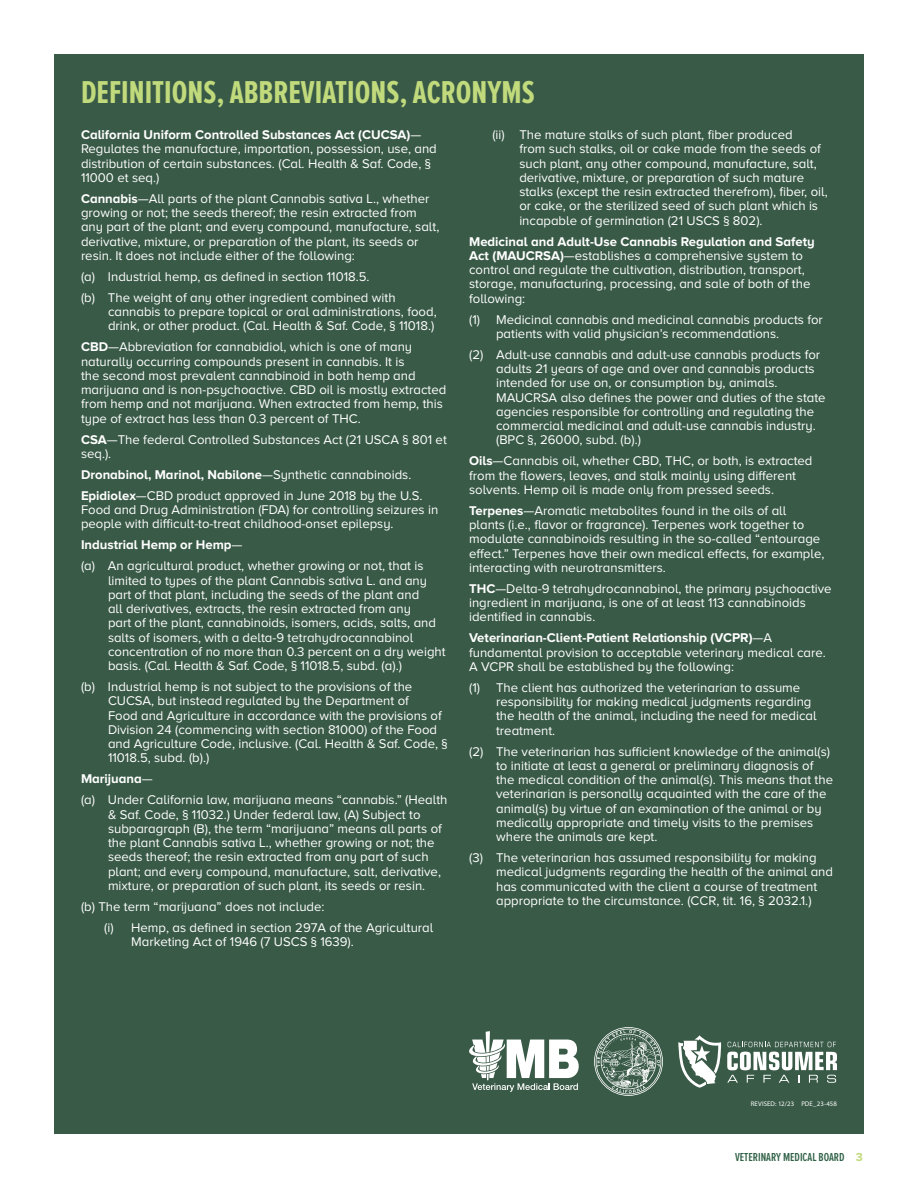
<style>
.page{position:relative;width:918px;height:1188px;background:#fff}
.page>*{position:absolute;margin:0;border:0;box-sizing:border-box;transform-origin:0 0}
.t1{font:700 32.85px "Proxima Nova A Ex Cn";color:#c1da7c}
.t2{font:13.2px/14.2px "Proxima Nova A";color:#fff}
.t3{font:700 13.2px "Proxima Nova A";color:#fff}
.t4{font:600 12px "Proxima Nova A Ex Cn";color:#306247}
.t5{font:700 12px "Proxima Nova A";color:#c1da7c}
.t6{font:6.75px "Myriad Pro";letter-spacing:.015em;color:#fff}
.s1{font-weight:700}
.s2{font-weight:400}
</style>
<div class="page">
<div style="left:54px;top:54px;width:810px;height:1080px;background:#395a47"></div>
<svg style="left:469px;top:1031px;width:110px;height:61px"></svg>
<svg style="left:594px;top:1027px;width:69px;height:69px"></svg>
<svg style="left:678px;top:1035px;width:43px;height:53px"></svg>
<svg style="left:727px;top:1042px;width:110px;height:41px"></svg>
<p class="t1" style="left:81px;top:74px;width:455px">DEFINITIONS, ABBREVIATIONS, ACRONYMS</p>
<p class="t2" style="left:81px;top:127px;width:357px"><span class="s1">California Uniform Controlled Substances Act (CUCSA)</span>— Regulates the manufacture, importation, possession, use, and distribution of certain substances. (Cal. Health &amp; Saf. Code, § 11000 et seq.)</p>
<p class="t2" style="left:81px;top:191px;width:360px"><span class="s1">Cannabis</span>—All parts of the plant Cannabis sativa L., whether growing or not; the seeds thereof; the resin extracted from any part of the plant; and every compound, manufacture, salt, derivative, mixture, or preparation of the plant, its seeds or resin. It does not include either of the following:</p>
<p class="t2" style="left:81px;top:269px;width:290px">(a) Industrial hemp, as defined in section 11018.5.</p>
<p class="t2" style="left:108px;top:290px;width:330px;text-indent:-27px">(b) The weight of any other ingredient combined with cannabis to prepare topical or oral administrations, food, drink, or other product. (Cal. Health &amp; Saf. Code, § 11018.)</p>
<p class="t2" style="left:81px;top:340px;width:367px"><span class="s1">CBD</span>—Abbreviation for cannabidiol, which is one of many naturally occurring compounds present in cannabis. It is<br>the second most prevalent cannabinoid in both hemp and marijuana and is non-psychoactive. CBD oil is mostly extracted from hemp and not marijuana. When extracted from hemp, this type of extract has less than 0.3 percent of THC.</p>
<p class="t2" style="left:81px;top:432px;width:367px"><span class="s1">CSA</span>—The federal Controlled Substances Act (21 USCA § 801 et seq.).</p>
<p class="t3" style="left:81px;top:467px;width:332px">Dronabinol, Marinol, Nabilone<span class="s2">—Synthetic cannabinoids.</span></p>
<p class="t2" style="left:81px;top:488px;width:359px"><span class="s1">Epidiolex</span>—CBD product approved in June 2018 by the U.S.<br>Food and Drug Administration (FDA) for controlling seizures in people with difficult-to-treat childhood-onset epilepsy.</p>
<p class="t3" style="left:81px;top:537px;width:163px">Industrial Hemp or Hemp<span class="s2">—</span></p>
<p class="t2" style="left:108px;top:559px;width:339px;text-indent:-27px">(a) An agricultural product, whether growing or not, that is limited to types of the plant Cannabis sativa L. and any part of that plant, including the seeds of the plant and<br>all derivatives, extracts, the resin extracted from any<br>part of the plant, cannabinoids, isomers, acids, salts, and salts of isomers, with a delta-9 tetrahydrocannabinol concentration of no more than 0.3 percent on a dry weight basis. (Cal. Health &amp; Saf. Code, § 11018.5, subd. (a).)</p>
<p class="t2" style="left:108px;top:679px;width:341px;text-indent:-27px">(b) Industrial hemp is not subject to the provisions of the CUCSA, but instead regulated by the Department of<br>Food and Agriculture in accordance with the provisions of Division 24 (commencing with section 81000) of the Food and Agriculture Code, inclusive. (Cal. Health &amp; Saf. Code, § 11018.5, subd. (b).)</p>
<p class="t3" style="left:81px;top:771px;width:73px">Marijuana<span class="s2">—</span></p>
<p class="t2" style="left:108px;top:793px;width:341px;text-indent:-27px">(a) Under California law, marijuana means “cannabis.” (Health &amp; Saf. Code, § 11032.) Under federal law, (A) Subject to subparagraph (B), the term “marijuana” means all parts of the plant Cannabis sativa L., whether growing or not; the seeds thereof; the resin extracted from any part of such plant; and every compound, manufacture, salt, derivative, mixture, or preparation of such plant, its seeds or resin.</p>
<p class="t2" style="left:81px;top:899px;width:245px">(b) The term “marijuana” does not include:</p>
<p class="t2" style="left:131px;top:920px;width:304px;text-indent:-27px">(i) Hemp, as defined in section 297A of the Agricultural<br>Marketing Act of 1946 (7 USCS § 1639).</p>
<p class="t2" style="left:519px;top:127px;width:310px;text-indent:-27px">(ii) The mature stalks of such plant, fiber produced<br>from such stalks, oil or cake made from the seeds of such plant, any other compound, manufacture, salt, derivative, mixture, or preparation of such mature stalks (except the resin extracted therefrom), fiber, oil, or cake, or the sterilized seed of such plant which is incapable of germination (21 USCS § 802).</p>
<p class="t2" style="left:469px;top:234px;width:347px"><span class="s1">Medicinal and Adult-Use Cannabis Regulation and Safety Act (MAUCRSA)</span>—establishes a comprehensive system to control and regulate the cultivation, distribution, transport, storage, manufacturing, processing, and sale of both of the following:</p>
<p class="t2" style="left:496px;top:312px;width:328px;text-indent:-27px">(1) Medicinal cannabis and medicinal cannabis products for patients with valid physician’s recommendations.</p>
<p class="t2" style="left:496px;top:347px;width:331px;text-indent:-27px">(2) Adult-use cannabis and adult-use cannabis products for adults 21 years of age and over and cannabis products intended for use on, or consumption by, animals.<br>MAUCRSA also defines the power and duties of the state agencies responsible for controlling and regulating the commercial medicinal and adult-use cannabis industry. (BPC §, 26000, subd. (b).)</p>
<p class="t2" style="left:469px;top:454px;width:345px"><span class="s1">Oils</span>—Cannabis oil, whether CBD, THC, or both, is extracted from the flowers, leaves, and stalk mainly using different solvents. Hemp oil is made only from pressed seeds.</p>
<p class="t2" style="left:469px;top:503px;width:357px"><span class="s1">Terpenes</span>—Aromatic metabolites found in the oils of all plants (i.e., flavor or fragrance). Terpenes work together to modulate cannabinoids resulting in the so-called “entourage effect.” Terpenes have their own medical effects, for example, interacting with neurotransmitters.</p>
<p class="t2" style="left:469px;top:581px;width:364px"><span class="s1">THC</span>—Delta-9 tetrahydrocannabinol, the primary psychoactive ingredient in marijuana, is one of at least 113 cannabinoids identified in cannabis.</p>
<p class="t2" style="left:469px;top:631px;width:358px"><span class="s1">Veterinarian-Client-Patient Relationship (VCPR)</span>—A fundamental provision to acceptable veterinary medical care.<br>A VCPR shall be established by the following:</p>
<p class="t2" style="left:496px;top:680px;width:322px;text-indent:-27px">(1) The client has authorized the veterinarian to assume responsibility for making medical judgments regarding the health of the animal, including the need for medical treatment.</p>
<p class="t2" style="left:496px;top:744px;width:338px;text-indent:-27px">(2) The veterinarian has sufficient knowledge of the animal(s) to initiate at least a general or preliminary diagnosis of the medical condition of the animal(s). This means that the veterinarian is personally acquainted with the care of the animal(s) by virtue of an examination of the animal or by medically appropriate and timely visits to the premises where the animals are kept.</p>
<p class="t2" style="left:496px;top:850px;width:338px;text-indent:-27px">(3) The veterinarian has assumed responsibility for making medical judgments regarding the health of the animal and has communicated with the client a course of treatment appropriate to the circumstance. (CCR, tit. 16, § 2032.1.)</p>
<p class="t6" style="left:751px;top:1100px;width:45px">REVISED: 12/23</p>
<p class="t6" style="left:801px;top:1100px;width:37px">PDE_23-458</p>
<p class="t4" style="left:735px;top:1150px;width:111px">VETERINARY MEDICAL BOARD</p>
<p class="t5" style="left:856px;top:1150px;width:9px">3</p>
</div>
